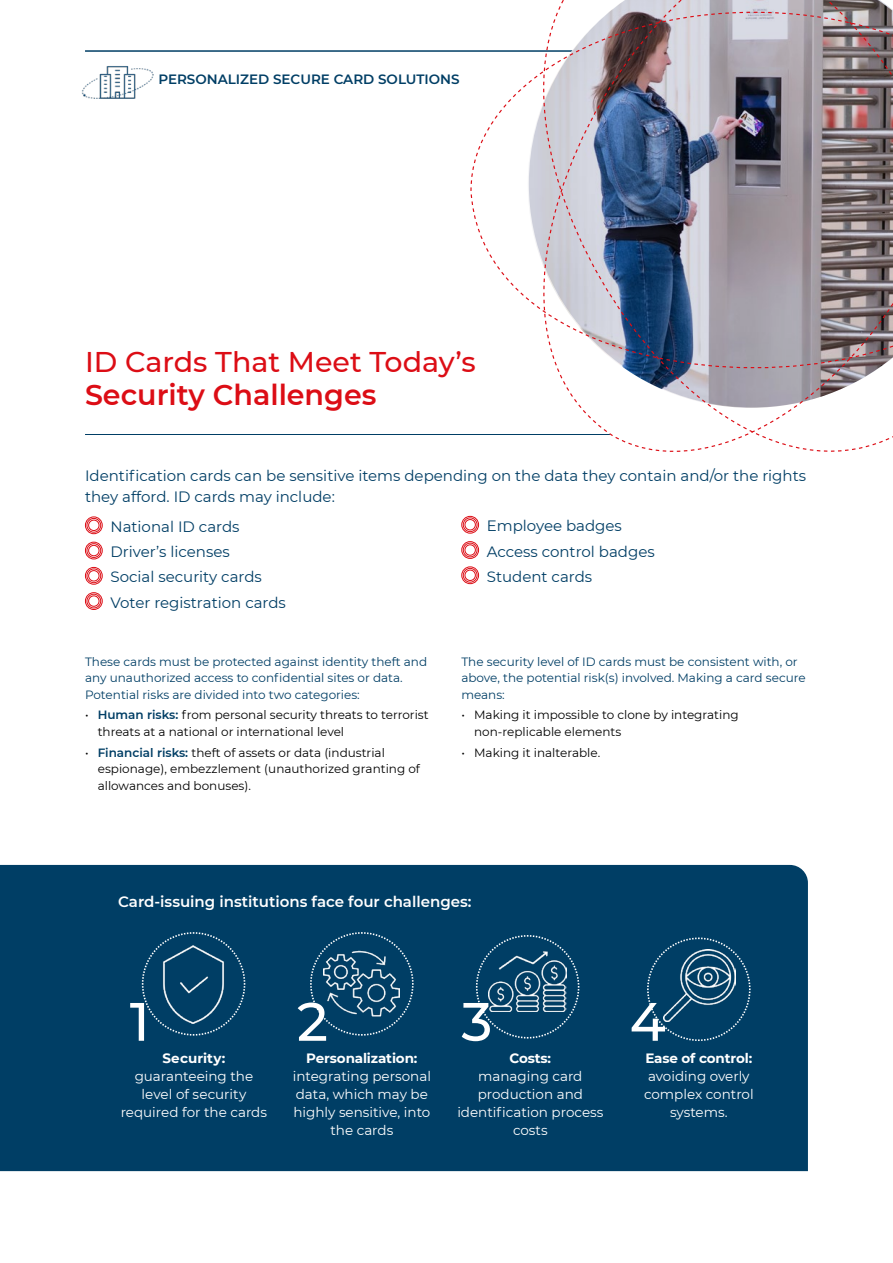
<style>
.page{position:relative;width:893px;height:1263px;background:#fff}
.page>*{position:absolute;margin:0;border:0;box-sizing:border-box;transform-origin:0 0}
.t1{font:500 54px "Montserrat";color:#fff}
.t2{font:500 28.5px "Montserrat";color:#dc0d15}
.t3{font:600 28.5px "Montserrat";color:#dc0d15}
.t4{font:15px/25.2px "Montserrat";color:#003e65}
.t5{font:600 15px "Montserrat";color:#fff}
.t6{font:13.5px/18px "Montserrat";color:#fff;text-align:center}
.t7{font:700 13.5px "Montserrat";letter-spacing:-.01em;color:#fff}
.t8{font:600 13.5px "Montserrat";color:#003e65}
.t9{font:700 13.5px "Montserrat";letter-spacing:.01em;color:#fff}
.t10{font:12px/16.5px "Montserrat";color:#000}
.t11{font:12px/16.5px "Montserrat";color:#003e65}
.s1{font-weight:600;color:#003e65}
</style>
<div class="page">
<div style="left:0;top:865px;width:808px;height:306px;background:#003e65"></div>
<hr style="left:85px;top:434px;width:525px;height:1px;background:#003e65">
<div style="left:85px;top:516px;width:18px;height:18px;border:1px solid #dc0d15;border-radius:50%"></div>
<div style="left:87px;top:518px;width:14px;height:15px;border:1px solid #dc0d15;border-radius:50%"></div>
<div style="left:88px;top:520px;width:11px;height:11px;border:1px solid #dc0d15;border-radius:50%"></div>
<div style="left:85px;top:542px;width:18px;height:17px;border:1px solid #dc0d15;border-radius:50%"></div>
<div style="left:87px;top:543px;width:14px;height:15px;border:1px solid #dc0d15;border-radius:50%"></div>
<div style="left:88px;top:545px;width:11px;height:11px;border:1px solid #dc0d15;border-radius:50%"></div>
<div style="left:85px;top:567px;width:18px;height:18px;border:1px solid #dc0d15;border-radius:50%"></div>
<div style="left:87px;top:568px;width:14px;height:15px;border:1px solid #dc0d15;border-radius:50%"></div>
<div style="left:88px;top:570px;width:11px;height:11px;border:1px solid #dc0d15;border-radius:50%"></div>
<div style="left:85px;top:592px;width:18px;height:18px;border:1px solid #dc0d15;border-radius:50%"></div>
<div style="left:87px;top:594px;width:14px;height:14px;border:1px solid #dc0d15;border-radius:50%"></div>
<div style="left:88px;top:595px;width:11px;height:12px;border:1px solid #dc0d15;border-radius:50%"></div>
<hr style="left:85px;top:51px;width:808px;height:1px;background:#003e65">
<div style="left:461px;top:516px;width:18px;height:17px;border:1px solid #dc0d15;border-radius:50%"></div>
<div style="left:463px;top:517px;width:14px;height:15px;border:1px solid #dc0d15;border-radius:50%"></div>
<div style="left:465px;top:519px;width:11px;height:11px;border:1px solid #dc0d15;border-radius:50%"></div>
<div style="left:461px;top:541px;width:18px;height:18px;border:1px solid #dc0d15;border-radius:50%"></div>
<div style="left:463px;top:543px;width:14px;height:14px;border:1px solid #dc0d15;border-radius:50%"></div>
<div style="left:465px;top:544px;width:11px;height:12px;border:1px solid #dc0d15;border-radius:50%"></div>
<div style="left:461px;top:566px;width:18px;height:18px;border:1px solid #dc0d15;border-radius:50%"></div>
<div style="left:463px;top:568px;width:14px;height:14px;border:1px solid #dc0d15;border-radius:50%"></div>
<div style="left:465px;top:570px;width:11px;height:11px;border:1px solid #dc0d15;border-radius:50%"></div>
<svg style="left:141px;top:931px;width:105px;height:105px"></svg>
<svg style="left:309px;top:931px;width:105px;height:105px"></svg>
<svg style="left:475px;top:934px;width:105px;height:105px"></svg>
<svg style="left:646px;top:937px;width:105px;height:105px"></svg>
<svg style="left:558px;top:0;width:335px;height:452px"></svg>
<img style="left:470px;top:11px;width:423px;height:416px">
<img style="left:82px;top:66px;width:72px;height:33px">
<p class="t8" style="left:158px;top:70px;width:303px">PERSONALIZED SECURE CARD SOLUTIONS</p>
<h2 class="t2" style="left:85px;top:341px;width:392px">ID Cards That Meet Today’s</h2>
<h2 class="t3" style="left:85px;top:374px;width:293px">Security Challenges</h2>
<p class="t4" style="left:85px;top:465px;width:723px;line-height:21px">Identification cards can be sensitive items depending on the data they contain and/or the rights they afford. ID cards may include:</p>
<p class="t4" style="left:110px;top:513px;width:177px">National ID cards<br>Driver’s licenses<br>Social security cards<br>Voter registration cards</p>
<p class="t4" style="left:487px;top:513px;width:169px">Employee badges<br>Access control badges<br>Student cards</p>
<p class="t11" style="left:85px;top:653px;width:344px">These cards must be protected against identity theft and any unauthorized access to confidential sites or data.<br>Potential risks are divided into two categories:</p>
<p class="t10" style="left:98px;top:706px;width:332px;text-indent:-13px">• <span class="s1">Human risks:</span> from personal security threats to terrorist threats at a national or international level</p>
<p class="t10" style="left:98px;top:744px;width:324px;text-indent:-13px">• <span class="s1">Financial risks:</span> theft of assets or data (industrial espionage), embezzlement (unauthorized granting of allowances and bonuses).</p>
<p class="t11" style="left:461px;top:653px;width:346px">The security level of ID cards must be consistent with, or above, the potential risk(s) involved. Making a card secure means:</p>
<p class="t10" style="left:474px;top:706px;width:266px;text-indent:-13px">• Making it impossible to clone by integrating non-replicable elements</p>
<p class="t10" style="left:461px;top:744px;width:140px">• Making it inalterable.</p>
<p class="t5" style="left:118px;top:891px;width:355px">Card-issuing institutions face four challenges:</p>
<h1 class="t1" style="left:130px;top:984px;width:21px">1</h1>
<h1 class="t1" style="left:297px;top:984px;width:32px">2</h1>
<h1 class="t1" style="left:461px;top:984px;width:32px">3</h1>
<h1 class="t1" style="left:630px;top:984px;width:38px">4</h1>
<p class="t9" style="left:162px;top:1048px;width:64px">Security:</p>
<p class="t6" style="left:121px;top:1067px;width:148px">guaranteeing the level of security required for the cards</p>
<p class="t7" style="left:306px;top:1048px;width:113px">Personalization:</p>
<p class="t6" style="left:293px;top:1067px;width:140px">integrating personal data, which may be highly sensitive, into the cards</p>
<p class="t7" style="left:510px;top:1048px;width:43px">Costs:</p>
<p class="t6" style="left:457px;top:1067px;width:147px">managing card production and identification process costs</p>
<p class="t7" style="left:645px;top:1048px;width:108px">Ease of control:</p>
<p class="t6" style="left:644px;top:1067px;width:111px">avoiding overly complex control systems.</p>
</div>
